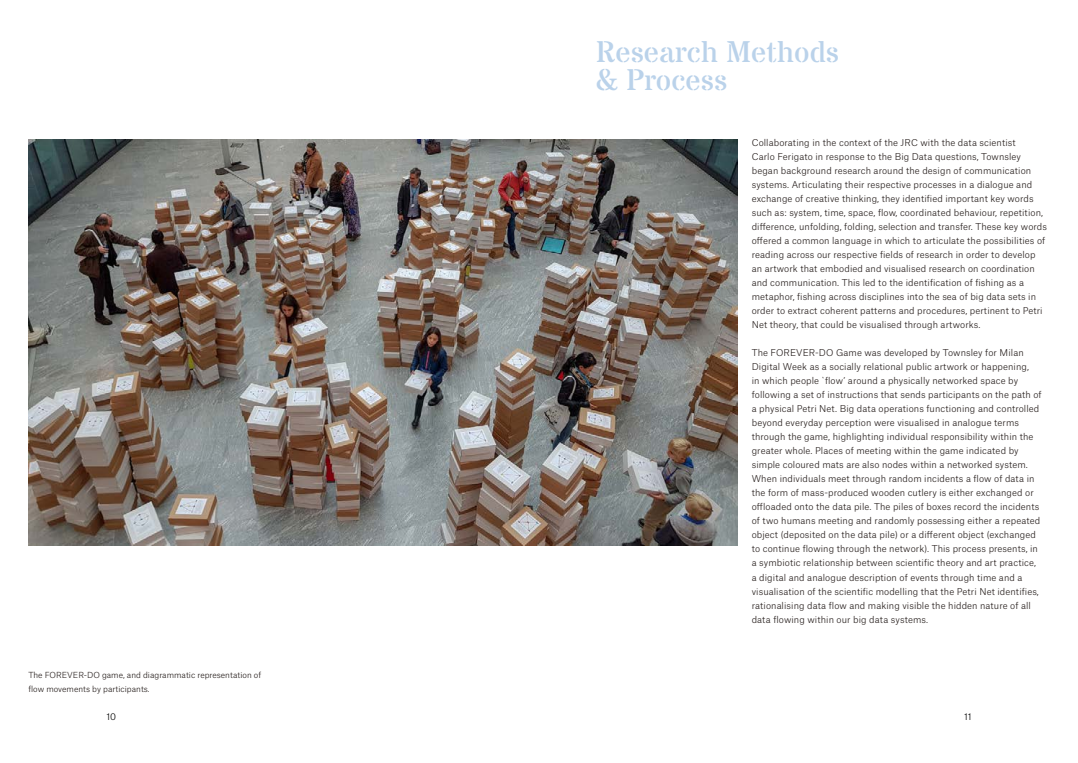
<style>
.page{position:relative;width:1078px;height:763px;background:#fff}
.page>*{position:absolute;margin:0;border:0;box-sizing:border-box;transform-origin:0 0}
.t1{font:30px/28px "Stardos Stencil";color:#bad2ea}
.t2{font:300 9px/14px "Atlas Grotesk";letter-spacing:.01em;color:#261e1c}
.t3{font:300 9px "Atlas Grotesk";color:#000}
.t4{font:300 8px/14px "Atlas Grotesk";color:#261e1c}
</style>
<div class="page">
<img style="left:28px;top:139px;width:709px;height:406px">
<h1 class="t1" style="left:595px;top:40px;width:245px">Research Methods &amp; Process</h1>
<p class="t2" style="left:751px;top:135px;width:297px">Collaborating in the context of the JRC with the data scientist<br>Carlo Ferigato in response to the Big Data questions, Townsley began background research around the design of communication systems. Articulating their respective processes in a dialogue and exchange of creative thinking, they identified important key words such as: system, time, space, flow, coordinated behaviour, repetition, difference, unfolding, folding, selection and transfer. These key words offered a common language in which to articulate the possibilities of reading across our respective fields of research in order to develop an artwork that embodied and visualised research on coordination and communication. This led to the identification of fishing as a metaphor, fishing across disciplines into the sea of big data sets in order to extract coherent patterns and procedures, pertinent to Petri Net theory, that could be visualised through artworks.</p>
<p class="t2" style="left:751px;top:345px;width:291px">The FOREVER-DO Game was developed by Townsley for Milan Digital Week as a socially relational public artwork or happening,<br>in which people `flow’ around a physically networked space by following a set of instructions that sends participants on the path of a physical Petri Net. Big data operations functioning and controlled beyond everyday perception were visualised in analogue terms through the game, highlighting individual responsibility within the greater whole. Places of meeting within the game indicated by simple coloured mats are also nodes within a networked system.<br>When individuals meet through random incidents a flow of data in the form of mass-produced wooden cutlery is either exchanged or offloaded onto the data pile. The piles of boxes record the incidents of two humans meeting and randomly possessing either a repeated object (deposited on the data pile) or a different object (exchanged to continue flowing through the network). This process presents, in a symbiotic relationship between scientific theory and art practice, a digital and analogue description of events through time and a visualisation of the scientific modelling that the Petri Net identifies, rationalising data flow and making visible the hidden nature of all data flowing within our big data systems.</p>
<p class="t4" style="left:28px;top:667px;width:234px">The FOREVER-DO game, and diagrammatic representation of flow movements by participants.</p>
<p class="t3" style="left:106px;top:710px;width:11px">10</p>
<p class="t3" style="left:963px;top:710px;width:9px">11</p>
</div>
